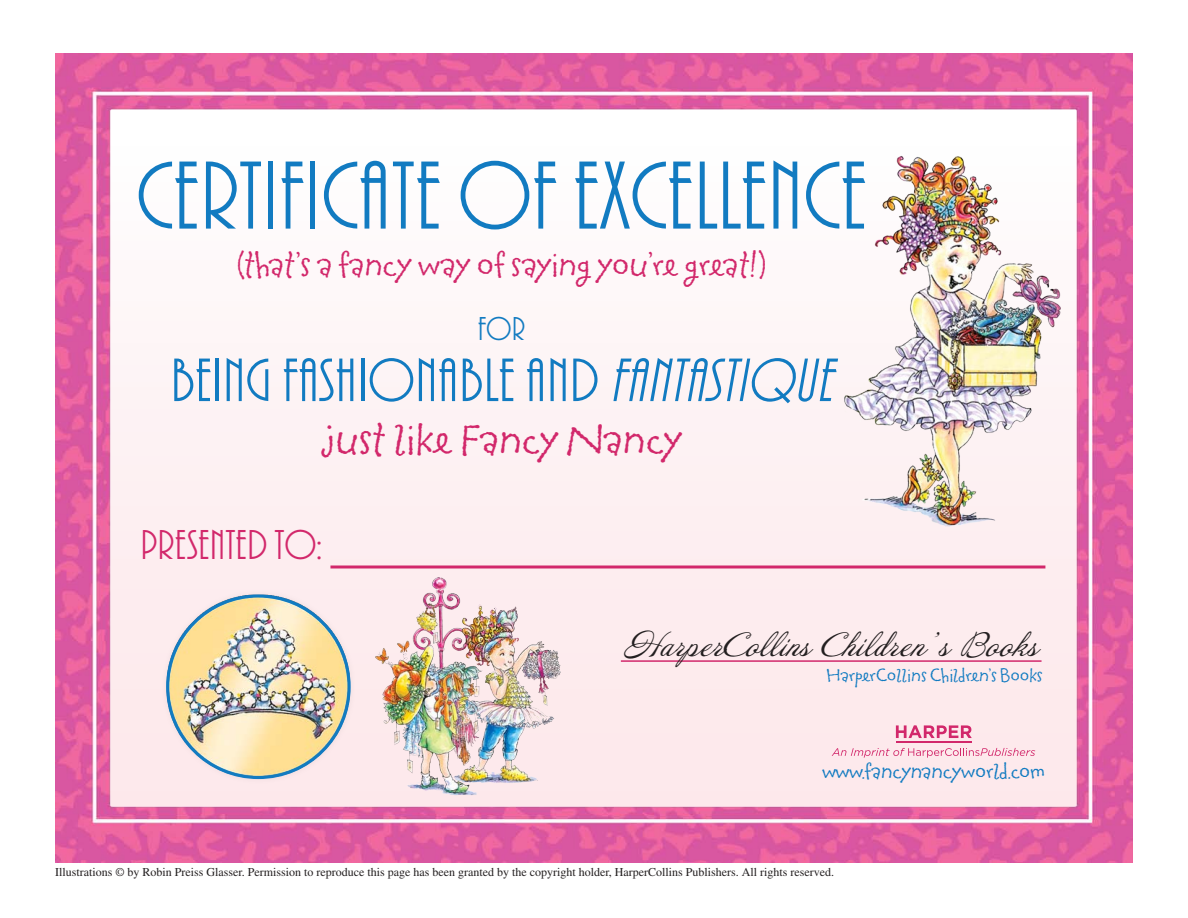
<style>
.page{position:relative;width:1188px;height:918px;background:#fff}
.page>*{position:absolute;margin:0;border:0;box-sizing:border-box;transform-origin:0 0}
.t1{font:100.5px "Plaza Plain";color:#127bc1}
.t2{font:63.75px "Plaza Plain";color:#127bc1}
.t3{font:43.5px "Plaza Plain";color:#d2286b}
.t4{font:39px "Tapioca ITC";color:#d2286b}
.t5{font:34.5px "Plaza Plain";color:#127bc1}
.t6{font:31.05px "Tapioca ITC";color:#d2286b}
.t7{font:30px "Annabelle JF";color:#231f20}
.t8{font:19.65px "Tapioca ITC";color:#127bc1}
.t9{font:16.8px "Tapioca ITC";color:#127bc1}
.t10{font:12px "Times";color:#231f20}
.s1{font-style:italic}
</style>
<div class="page">
<img style="left:55px;top:54px;width:1078px;height:808px">
<img style="left:376px;top:578px;width:189px;height:218px">
<img style="left:842px;top:152px;width:227px;height:385px">
<img style="left:155px;top:584px;width:211px;height:207px">
<hr style="left:330px;top:566px;width:715px;height:2px;background:#d2286b">
<hr style="left:621px;top:660px;width:421px;height:2px;background:#d2286b">
<svg style="left:896px;top:725px;width:76px;height:13px"></svg>
<hr style="left:896px;top:741px;width:76px;height:1px;background:#d2286b">
<svg style="left:832px;top:748px;width:203px;height:10px;background:#f4c4d3"></svg>
<p class="t1" style="left:136px;top:135px;width:733px">CERTIFICATE OF EXCELLENCE</p>
<p class="t6" style="left:237px;top:244px;width:530px">(that’s a fancy way of saying you’re great!)</p>
<p class="t5" style="left:478px;top:308px;width:49px">FOR</p>
<p class="t2" style="left:170px;top:342px;width:702px">BEING FASHIONABLE AND <span class="s1">FANTASTIQUE</span></p>
<p class="t4" style="left:321px;top:414px;width:363px">just like Fancy Nancy</p>
<p class="t3" style="left:140px;top:518px;width:183px">PRESENTED TO:</p>
<p class="t7" style="left:624px;top:626px;width:416px">HarperCollins Children’s Books</p>
<p class="t9" style="left:827px;top:664px;width:217px">HarperCollins Children’s Books</p>
<p class="t8" style="left:822px;top:758px;width:224px">www.fancynancyworld.com</p>
<p class="t10" style="left:55px;top:865px;width:780px">Illustrations © by Robin Preiss Glasser. Permission to reproduce this page has been granted by the copyright holder, HarperCollins Publishers. All rights reserved.</p>
</div>
